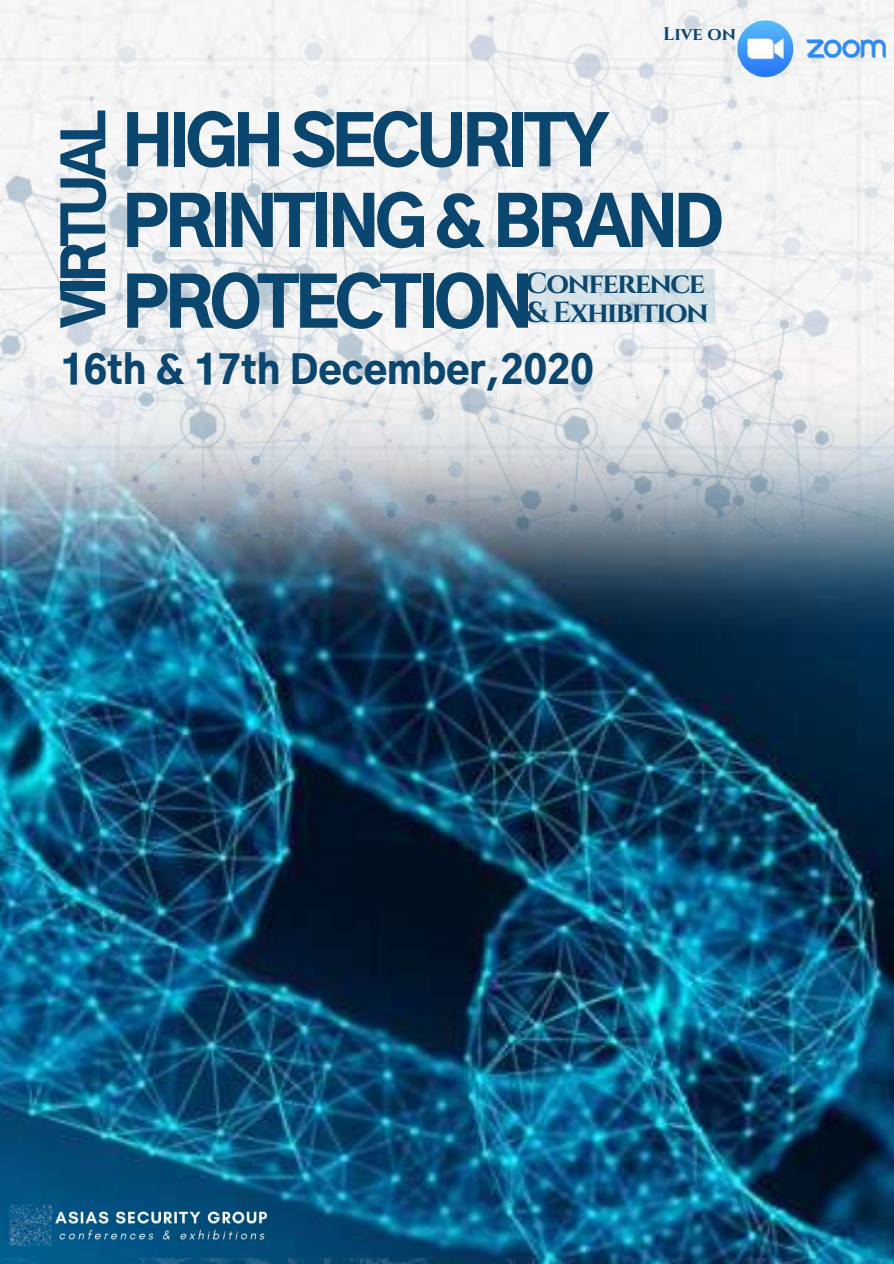
<style>
.page{position:relative;width:894px;height:1264px;background:#fff}
.page>*{position:absolute;margin:0;border:0;box-sizing:border-box;transform-origin:0 0}
.t1{font:900 67.8px/80.7px "Gothic A1";letter-spacing:-.07em;color:#0b466e}
.t2{font:900 56.1px "Gothic A1";letter-spacing:-.09em;color:#0b466e}
.t3{font:900 38.55px "Gothic A1";color:#0b466e}
.t4{font:700 28.95px "Cinzel";letter-spacing:-.055em;color:#0b466e}
.t5{font:700 18.3px "Cinzel";color:#0b466e}
</style>
<div class="page">
<img style="left:0;top:536px;width:893px;height:727px">
<img style="left:3px;top:1258px;width:890px;height:5px">
<img style="left:0;top:0;width:893px;height:536px">
<svg style="left:529px;top:269px;width:185px;height:55px;background:#d3e1e7"></svg>
<img style="left:3px;top:1201px;width:275px;height:58px">
<img style="left:735px;top:18px;width:150px;height:60px">
<p class="t5" style="left:663px;top:22px;width:74px">Live on</p>
<p class="t2" style="left:61px;top:328px;width:220px;rotate:-90deg">VIRTUAL</p>
<p class="t1" style="left:122px;top:106px;width:603px">HIGH SECURITY<br>PRINTING &amp; BRAND<br>PROTECTION</p>
<p class="t4" style="left:525px;top:265px;width:181px">Conference</p>
<p class="t4" style="left:525px;top:294px;width:185px">&amp; Exhibition</p>
<p class="t3" style="left:61px;top:353px;width:534px">16th &amp; 17th December,2020</p>
</div>
